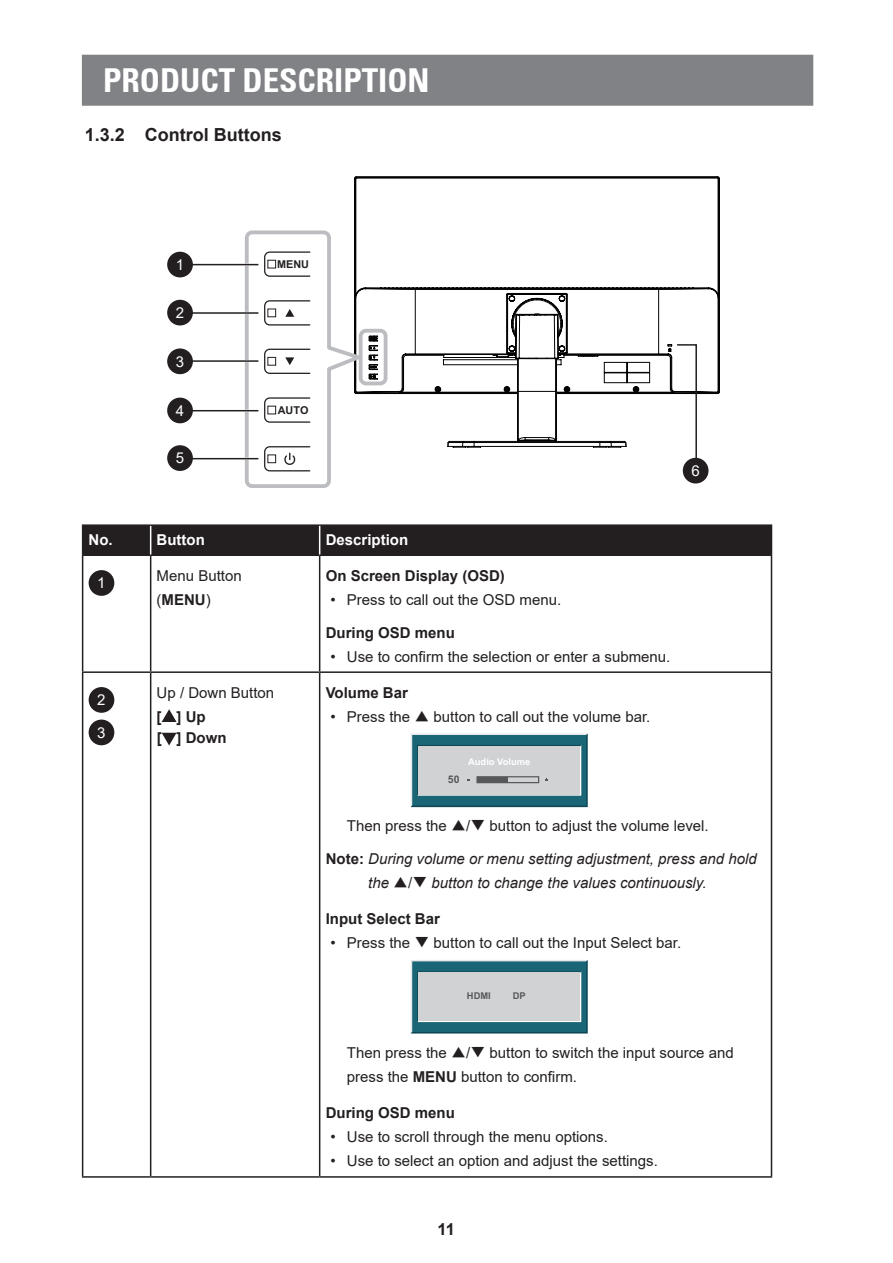
<style>
.page{position:relative;width:893px;height:1263px;background:#fff}
.page>*{position:absolute;margin:0;border:0;box-sizing:border-box;transform-origin:0 0}
.t1{font:700 condensed 33px "Univers 67";color:#fff}
.t2{font:700 18px "Arial";color:#231f20}
.t3{font:700 16.5px "Arial";color:#231f20}
.t4{font:15px/24px "Arial";color:#231f20}
.t5{font:italic 15px/32.5px "Arial";color:#231f20}
.t6{font:700 15px/21.3px "Arial";color:#231f20}
.t7{font:700 15px "Arial";color:#fff}
.t8{font:15px/32.5px "Arial";color:#fff}
.t9{font:700 10.8px "Arial";color:#231f20}
.t10{font:700 10.5px "Arial";color:#57585a}
.t11{font:700 9.3px "Arial";color:#fff}
.t12{font:700 9.3px "Arial";color:#57585a}
.s1{font-weight:700}
.s2{font-family:"Adobe Ming Std";font-weight:300}
.s3{font-style:normal}
.s4{font-family:"Adobe Ming Std";font-weight:300;font-style:normal}
.s5{font-weight:700;font-style:normal}
</style>
<div class="page">
<div style="left:82px;top:55px;width:731px;height:51px;background:#808285;border:2px solid #808285"></div>
<hr style="left:719px;top:178px;width:1px;height:214px;background:#030303">
<svg style="left:354px;top:177px;width:365px;height:52px"></svg>
<hr style="left:191px;top:264px;width:67px;height:1px;background:#231f20">
<hr style="left:191px;top:312px;width:67px;height:2px;background:#231f20">
<hr style="left:191px;top:360px;width:67px;height:2px;background:#231f20">
<hr style="left:191px;top:410px;width:67px;height:1px;background:#231f20">
<hr style="left:191px;top:458px;width:67px;height:1px;background:#231f20">
<div style="left:167px;top:300px;width:26px;height:25px;background:#231f20;border-radius:50%"></div>
<div style="left:167px;top:252px;width:26px;height:25px;background:#231f20;border-radius:50%"></div>
<div style="left:167px;top:348px;width:26px;height:26px;background:#231f20;border-radius:50%"></div>
<div style="left:167px;top:398px;width:26px;height:25px;background:#231f20;border-radius:50%"></div>
<div style="left:167px;top:445px;width:26px;height:26px;background:#231f20;border-radius:50%"></div>
<svg style="left:245px;top:229px;width:475px;height:259px"></svg>
<hr style="left:82px;top:524px;width:69px;height:2px;background:#231f20">
<hr style="left:151px;top:524px;width:169px;height:2px;background:#231f20">
<hr style="left:320px;top:524px;width:452px;height:2px;background:#231f20">
<hr style="left:82px;top:1176px;width:69px;height:2px;background:#231f20">
<hr style="left:151px;top:1176px;width:169px;height:2px;background:#231f20">
<hr style="left:320px;top:1176px;width:452px;height:2px;background:#231f20">
<hr style="left:82px;top:554px;width:69px;height:2px;background:#231f20">
<hr style="left:82px;top:556px;width:1px;height:115px;background:#231f20">
<hr style="left:151px;top:554px;width:169px;height:2px;background:#231f20">
<hr style="left:150px;top:556px;width:1px;height:115px;background:#231f20">
<hr style="left:320px;top:554px;width:452px;height:2px;background:#231f20">
<hr style="left:319px;top:556px;width:1px;height:115px;background:#231f20">
<hr style="left:771px;top:556px;width:1px;height:115px;background:#231f20">
<hr style="left:82px;top:671px;width:69px;height:2px;background:#231f20">
<hr style="left:82px;top:673px;width:1px;height:503px;background:#231f20">
<hr style="left:151px;top:671px;width:169px;height:2px;background:#231f20">
<hr style="left:150px;top:673px;width:1px;height:503px;background:#231f20">
<hr style="left:320px;top:671px;width:452px;height:2px;background:#231f20">
<hr style="left:319px;top:673px;width:1px;height:503px;background:#231f20">
<hr style="left:771px;top:673px;width:1px;height:503px;background:#231f20">
<div style="left:82px;top:525px;width:690px;height:30px;background:#231f20"></div>
<div style="left:89px;top:570px;width:25px;height:26px;background:#231f20;border-radius:50%"></div>
<div style="left:89px;top:687px;width:25px;height:26px;background:#231f20;border-radius:50%"></div>
<div style="left:89px;top:719px;width:25px;height:26px;background:#231f20;border-radius:50%"></div>
<svg style="left:162px;top:709px;width:15px;height:13px"></svg>
<svg style="left:162px;top:733px;width:15px;height:12px"></svg>
<svg style="left:411px;top:733px;width:177px;height:74px;background:#90aab0"></svg>
<svg style="left:411px;top:960px;width:177px;height:73px;background:#327381"></svg>
<div style="left:418px;top:972px;width:162px;height:49px;background:#d1d2d4"></div>
<h1 class="t1" style="left:103px;top:60px;width:328px">PRODUCT DESCRIPTION</h1>
<p class="t2" style="left:85px;top:122px;width:199px">1.3.2 Control Buttons</p>
<p class="t8" style="left:176px;top:248px;width:10px">1</p>
<p class="t8" style="left:176px;top:296px;width:10px">2</p>
<p class="t8" style="left:176px;top:345px;width:10px">3</p>
<p class="t8" style="left:176px;top:394px;width:10px">4</p>
<p class="t8" style="left:176px;top:442px;width:10px">5</p>
<p class="t9" style="left:277px;top:257px;width:33px">MENU</p>
<p class="t9" style="left:278px;top:402px;width:32px">AUTO</p>
<p class="t8" style="left:691px;top:454px;width:10px">6</p>
<p class="t7" style="left:89px;top:529px;width:26px">No.</p>
<p class="t7" style="left:157px;top:529px;width:50px">Button</p>
<p class="t7" style="left:326px;top:529px;width:84px">Description</p>
<p class="t8" style="left:97px;top:566px;width:10px">1</p>
<p class="t4" style="left:157px;top:564px;width:87px">Menu Button (<span class="s1">MENU</span>)</p>
<p class="t6" style="left:326px;top:565px;width:181px">On Screen Display (OSD)</p>
<p class="t4" style="left:330px;top:588px;width:232px">• Press to call out the OSD menu.</p>
<p class="t6" style="left:326px;top:622px;width:131px">During OSD menu</p>
<p class="t4" style="left:330px;top:644px;width:341px">• Use to confirm the selection or enter a submenu.</p>
<p class="t8" style="left:97px;top:683px;width:10px">2<br>3</p>
<p class="t4" style="left:157px;top:681px;width:119px">Up / Down Button</p>
<p class="t6" style="left:157px;top:706px;width:71px">[ ] Up<br>[ ] Down</p>
<p class="t6" style="left:326px;top:682px;width:84px">Volume Bar</p>
<p class="t4" style="left:330px;top:705px;width:322px">• Press the <span class="s2">▲</span> button to call out the volume bar.</p>
<p class="t11" style="left:468px;top:755px;width:64px">Audio Volume</p>
<p class="t10" style="left:448px;top:772px;width:13px">50</p>
<p class="t5" style="left:326px;top:810px;width:432px;text-indent:21px"><span class="s3">Then press the</span> <span class="s4">▲</span><span class="s3">/</span><span class="s4">▼</span> <span class="s3">button to adjust the volume level.<br></span><span class="s5">Note:</span> During volume or menu setting adjustment, press and hold</p>
<p class="t5" style="left:368px;top:866px;width:340px">the <span class="s4">▲</span><span class="s3">/</span><span class="s4">▼</span> button to change the values continuously.</p>
<p class="t6" style="left:326px;top:909px;width:116px">Input Select Bar</p>
<p class="t4" style="left:330px;top:931px;width:352px">• Press the <span class="s2">▼</span> button to call out the Input Select bar.</p>
<p class="t12" style="left:467px;top:989px;width:25px">HDMI</p>
<p class="t12" style="left:513px;top:989px;width:14px">DP</p>
<p class="t4" style="left:347px;top:1040px;width:388px">Then press the <span class="s2">▲</span>/<span class="s2">▼</span> button to switch the input source and press the <span class="s1">MENU</span> button to confirm.</p>
<p class="t6" style="left:326px;top:1102px;width:131px">During OSD menu</p>
<p class="t4" style="left:330px;top:1125px;width:279px">• Use to scroll through the menu options.</p>
<p class="t4" style="left:330px;top:1149px;width:329px">• Use to select an option and adjust the settings.</p>
<p class="t3" style="left:437px;top:1217px;width:19px">11</p>
</div>
